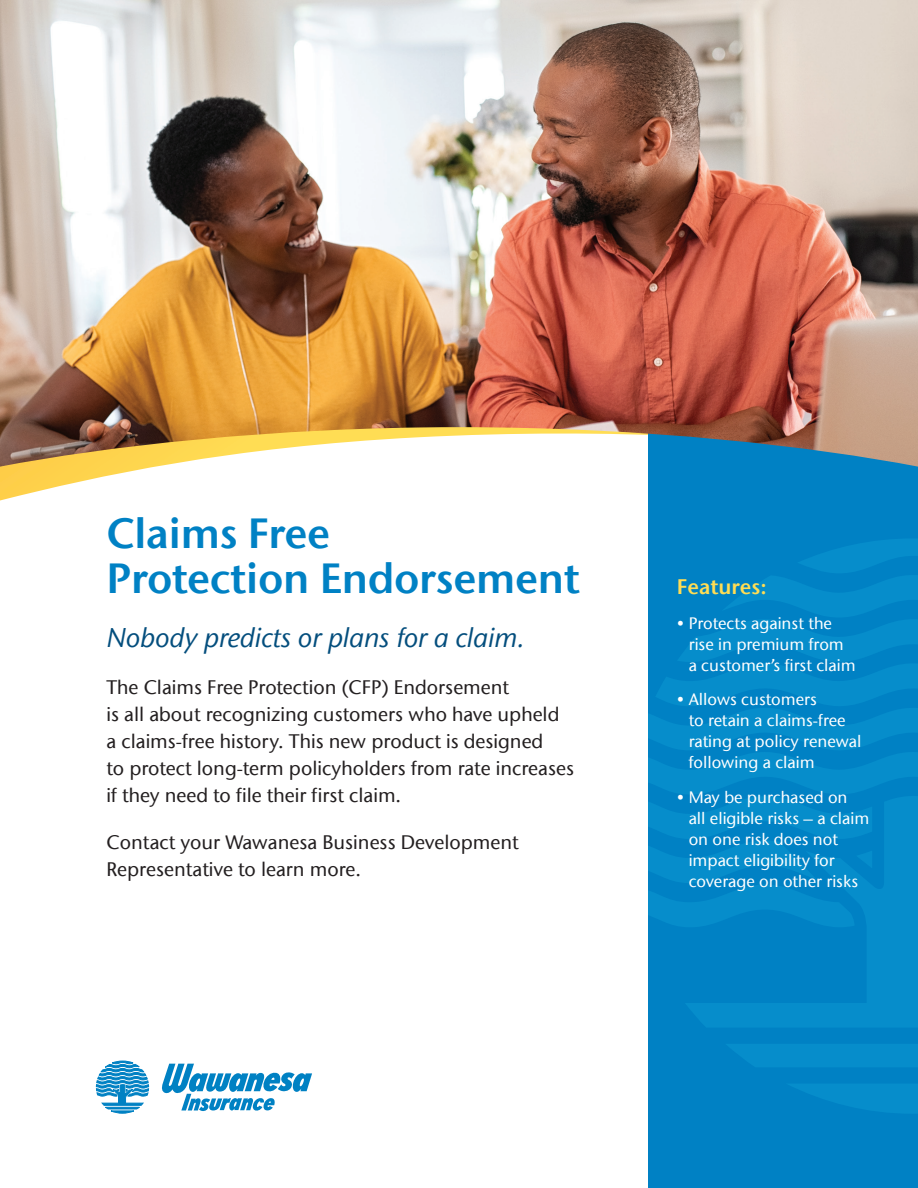
<style>
.page{position:relative;width:918px;height:1188px;background:#fff}
.page>*{position:absolute;margin:0;border:0;box-sizing:border-box;transform-origin:0 0}
.t1{font:42px/45px "ITC Stone Sans Com Semi";letter-spacing:-.01em;color:#0081c4}
.t2{font:italic 500 27px "ITC Stone Sans Com";letter-spacing:-.01em;color:#044e7d}
.t3{font:21px "ITC Stone Sans Com Semi";color:#ffdd54}
.t4{font:500 19.5px/27px "ITC Stone Sans Com";color:#231f20}
.t5{font:500 16.5px/21px "ITC Stone Sans Com";color:#fff}
</style>
<div class="page">
<svg style="left:0;top:467px;width:153px;height:34px"></svg>
<div style="left:648px;top:420px;width:270px;height:768px;background:#0081c4"></div>
<svg style="left:789px;top:1084px;width:129px;height:29px"></svg>
<div style="left:727px;top:1044px;width:191px;height:23px;background:#068dcb"></div>
<svg style="left:648px;top:539px;width:270px;height:388px"></svg>
<svg style="left:685px;top:790px;width:233px;height:237px"></svg>
<svg style="left:96px;top:1061px;width:53px;height:53px"></svg>
<svg style="left:162px;top:1064px;width:150px;height:47px"></svg>
<img style="left:0;top:0;width:918px;height:467px">
<h1 class="t1" style="left:106px;top:511px;width:475px">Claims Free<br>Protection Endorsement</h1>
<h2 class="t2" style="left:106px;top:621px;width:420px">Nobody predicts or plans for a claim.</h2>
<p class="t4" style="left:106px;top:674px;width:469px">The Claims Free Protection (CFP) Endorsement<br>is all about recognizing customers who have upheld a claims-free history. This new product is designed<br>to protect long-term policyholders from rate increases if they need to file their first claim.</p>
<p class="t4" style="left:106px;top:829px;width:414px">Contact your Wawanesa Business Development<br>Representative to learn more.</p>
<p class="t3" style="left:677px;top:574px;width:91px">Features:</p>
<p class="t5" style="left:689px;top:613px;width:169px;text-indent:-12px">• Protects against the rise in premium from a customer’s first claim</p>
<p class="t5" style="left:689px;top:689px;width:174px;text-indent:-12px">• Allows customers<br>to retain a claims-free rating at policy renewal following a claim</p>
<p class="t5" style="left:689px;top:787px;width:182px;text-indent:-12px">• May be purchased on<br>all eligible risks – a claim on one risk does not impact eligibility for coverage on other risks</p>
</div>
